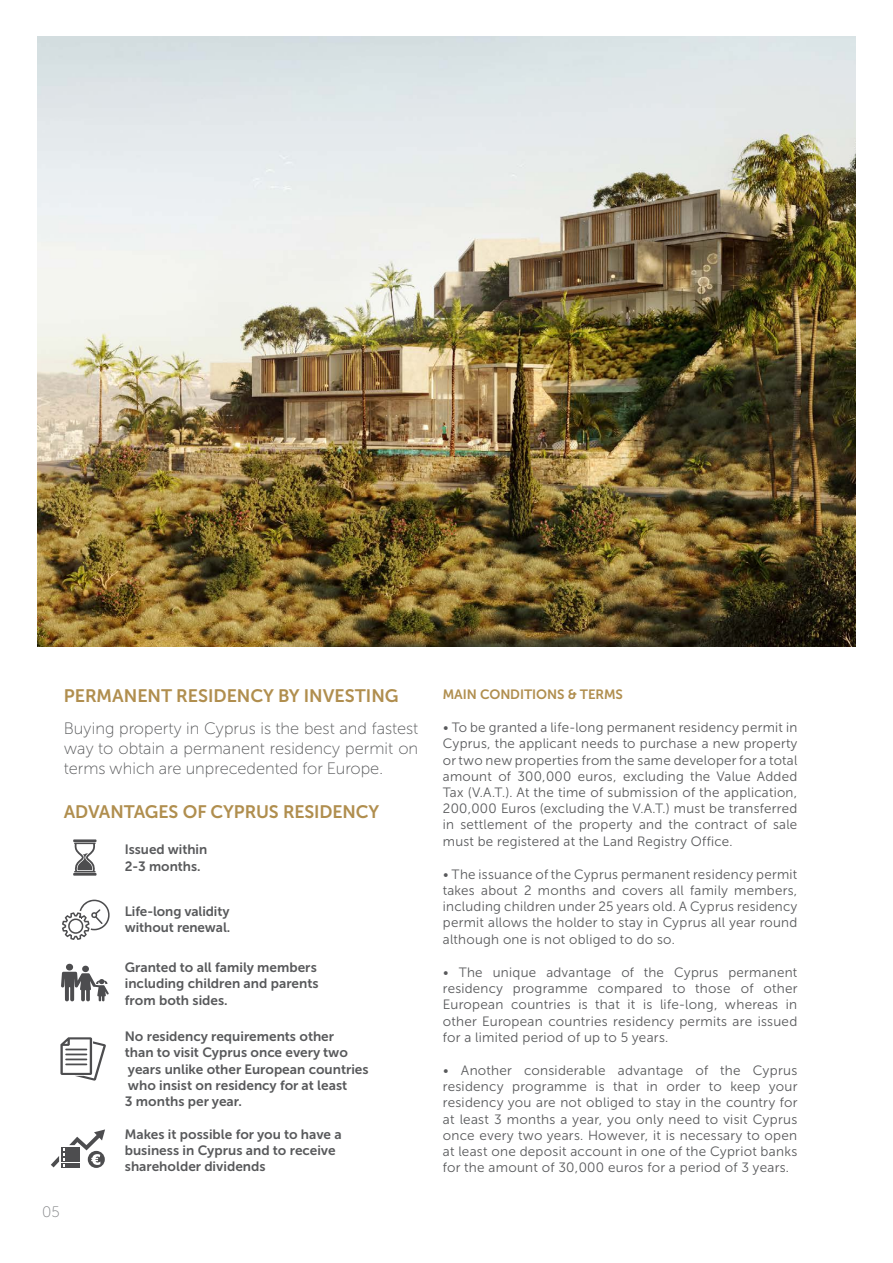
<style>
.page{position:relative;width:893px;height:1263px;background:#fff}
.page>*{position:absolute;margin:0;border:0;box-sizing:border-box;transform-origin:0 0}
.t1{font:18px "Museo Sans Cyrl 700";letter-spacing:-.005em;color:#b08e4e}
.t2{font:16.5px/19.8px "Museo Sans Cyrl 100";color:#58595b;text-align:justify}
.t3{font:15.15px "Museo Sans Cyrl 100";color:#808285}
.t4{font:13.5px/16.2px "Museo Sans Cyrl 300";letter-spacing:.02em;color:#58595b;text-align:justify}
.t5{font:13.5px/16.2px "Museo Sans Cyrl 700";color:#58595b}
.t6{font:13.5px "Museo Sans Cyrl 700";letter-spacing:-.005em;color:#b08e4e}
</style>
<div class="page">
<img style="left:37px;top:36px;width:819px;height:610px">
<svg style="left:73px;top:839px;width:24px;height:37px"></svg>
<svg style="left:62px;top:900px;width:48px;height:40px"></svg>
<svg style="left:61px;top:964px;width:48px;height:37px"></svg>
<svg style="left:60px;top:1037px;width:46px;height:44px"></svg>
<hr style="left:65px;top:1063px;width:22px;height:2px;background:#4d4d4f">
<svg style="left:51px;top:1129px;width:54px;height:38px"></svg>
<h1 class="t1" style="left:64px;top:686px;width:336px">PERMANENT RESIDENCY BY INVESTING</h1>
<p class="t2" style="left:64px;top:719px;width:356px">Buying property in Cyprus is the best and fastest way to obtain a permanent residency permit on terms which are unprecedented for Europe.</p>
<h1 class="t1" style="left:64px;top:802px;width:317px">ADVANTAGES OF CYPRUS RESIDENCY</h1>
<p class="t5" style="left:125px;top:842px;width:84px">Issued within<br>2-3 months.</p>
<p class="t5" style="left:125px;top:903px;width:107px">Life-long validity without renewal.</p>
<p class="t5" style="left:125px;top:959px;width:195px">Granted to all family members including children and parents from both sides.</p>
<p class="t5" style="left:125px;top:1028px;width:245px">No residency requirements other<br>than to visit Cyprus once every two years unlike other European countries who insist on residency for at least<br>3 months per year.</p>
<p class="t5" style="left:125px;top:1126px;width:218px">Makes it possible for you to have a business in Cyprus and to receive shareholder dividends</p>
<p class="t3" style="left:42px;top:1204px;width:19px">05</p>
<p class="t6" style="left:443px;top:687px;width:182px">MAIN CONDITIONS &amp; TERMS</p>
<p class="t4" style="left:443px;top:720px;width:356px">• To be granted a life-long permanent residency permit in Cyprus, the applicant needs to purchase a new property or two new properties from the same developer for a total amount of 300,000 euros, excluding the Value Added Tax (V.A.T.). At the time of submission of the application, 200,000 Euros (excluding the V.A.T.) must be transferred in settlement of the property and the contract of sale must be registered at the Land Registry Office.</p>
<p class="t4" style="left:443px;top:866px;width:356px">• The issuance of the Cyprus permanent residency permit takes about 2 months and covers all family members, including children under 25 years old. A Cyprus residency permit allows the holder to stay in Cyprus all year round although one is not obliged to do so.</p>
<p class="t4" style="left:443px;top:964px;width:356px">• The unique advantage of the Cyprus permanent residency programme compared to those of other European countries is that it is life-long, whereas in other European countries residency permits are issued for a limited period of up to 5 years.</p>
<p class="t4" style="left:443px;top:1062px;width:356px">• Another considerable advantage of the Cyprus residency programme is that in order to keep your residency you are not obliged to stay in the country for at least 3 months a year, you only need to visit Cyprus once every two years. However, it is necessary to open at least one deposit account in one of the Cypriot banks for the amount of 30,000 euros for a period of 3 years.</p>
</div>
